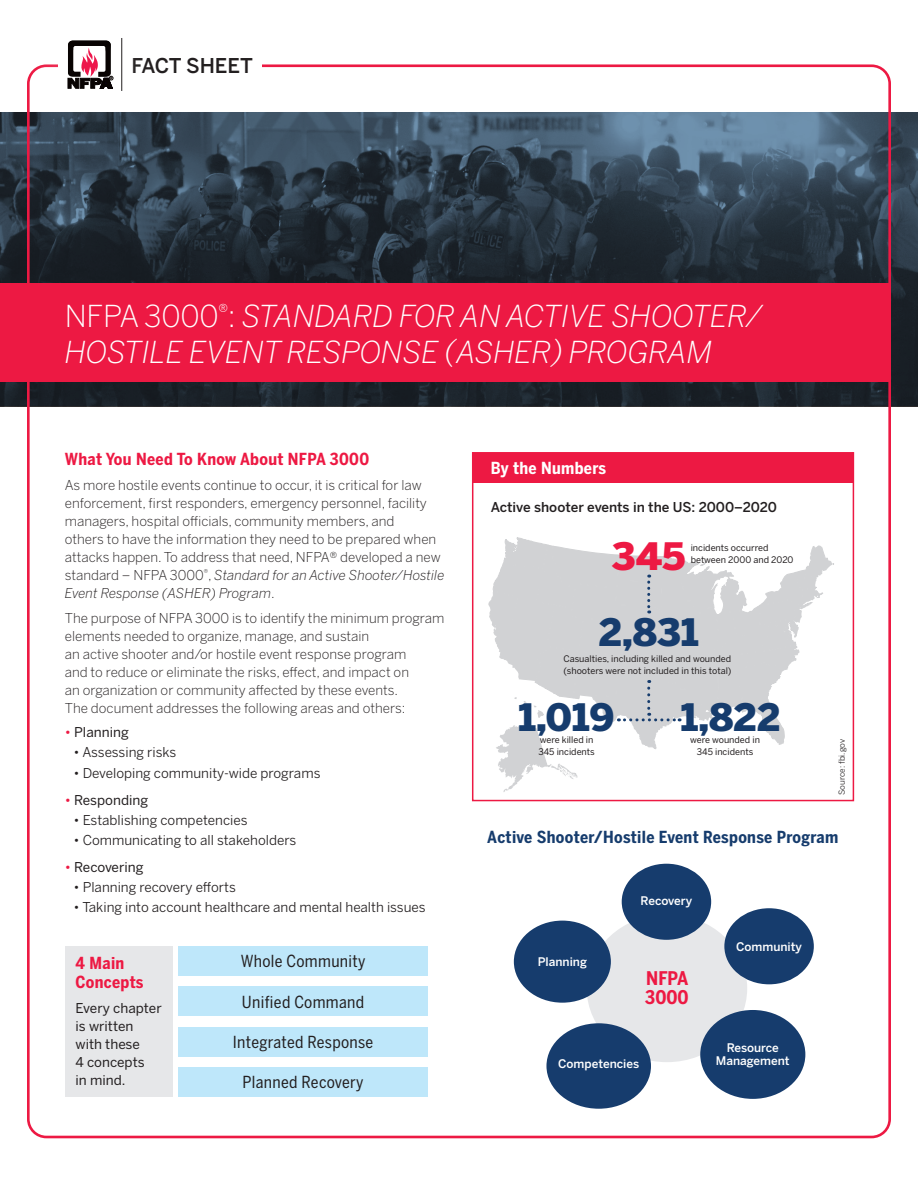
<style>
.page{position:relative;width:918px;height:1188px;background:#fff}
.page>*{position:absolute;margin:0;border:0;box-sizing:border-box;transform-origin:0 0}
.t1{font:900 37.5px "Benton Sans";color:#163c6d}
.t2{font:900 37.5px "Benton Sans";color:#ed1943}
.Headline{font:italic 300 30px/36px "Benton Sans";letter-spacing:-.01em;color:#fff}
.Headline-2{font:500 20.25px "Benton Sans";color:#231f20}
.t3{font:700 18.75px/19.6px "Benton Sans Condensed";color:#ed1943}
.t4{font:16.5px "Benton Sans Condensed";letter-spacing:.02em;color:#231f20}
.t5{font:700 16.5px/19.5px "Benton Sans Condensed";letter-spacing:.02em;color:#ed1943}
.t6{font:700 16.5px "Benton Sans Condensed";letter-spacing:.02em;color:#163c6d}
.t7{font:700 16.5px "Benton Sans Condensed";letter-spacing:.02em;color:#fff}
.Body_Copy{font:300 13.5px/18px "Benton Sans";color:#231f20}
.Body_Copy-2{font:13.5px "Benton Sans";color:#231f20}
.Body_Copy-3{font:13.5px/18px "Benton Sans";color:#231f20}
.Body_Copy-4{font:500 13.5px "Benton Sans";color:#231f20}
.t8{font:500 11.85px/12.8px "Benton Sans";color:#fff;text-align:center}
.Body_Copy-5{font:9px/12px "Benton Sans";color:#231f20}
.Body_Copy-6{font:8.25px "Benton Sans";letter-spacing:-.01em;color:#231f20}
.s1{font-style:normal}
.s2{font-style:italic}
.s3{color:#ed1943}
.s4{font-weight:300}
</style>
<div class="page">
<svg style="left:0;top:112px;width:918px;height:294px;background:#303b49"></svg>
<div style="left:0;top:284px;width:888px;height:98px;background:#ed1943"></div>
<div style="left:66px;top:946px;width:107px;height:151px;background:#e6e7e9"></div>
<div style="left:178px;top:946px;width:250px;height:30px;background:#bee7fa"></div>
<div style="left:178px;top:986px;width:250px;height:30px;background:#bee7fa"></div>
<div style="left:178px;top:1027px;width:250px;height:30px;background:#bee7fa"></div>
<div style="left:178px;top:1067px;width:250px;height:30px;background:#bee7fa"></div>
<div style="left:587px;top:914px;width:160px;height:148px;background:#e6e7e9;border-radius:50%"></div>
<div style="left:514px;top:921px;width:97px;height:82px;background:#163c6d;border-radius:50%"></div>
<div style="left:622px;top:864px;width:89px;height:76px;background:#163c6d;border-radius:50%"></div>
<div style="left:546px;top:1023px;width:105px;height:86px;background:#163c6d;border-radius:50%"></div>
<div style="left:700px;top:1010px;width:105px;height:89px;background:#163c6d;border-radius:50%"></div>
<div style="left:724px;top:908px;width:90px;height:76px;background:#163c6d;border-radius:50%"></div>
<div style="left:25px;top:0;width:128px;height:130px;background:#fff;opacity:.75"></div>
<svg style="left:68px;top:41px;width:45px;height:47px"></svg>
<hr style="left:121px;top:38px;width:1px;height:53px;background:#231f20">
<div style="left:472px;top:452px;width:382px;height:349px;border:2px solid #ed1943"></div>
<div style="left:473px;top:453px;width:380px;height:30px;background:#ed1943"></div>
<svg style="left:488px;top:537px;width:346px;height:255px"></svg>
<p class="Headline-2" style="left:131px;top:53px;width:123px">FACT SHEET</p>
<p class="Headline" style="left:65px;top:298px;width:699px"><span class="s1">NFPA 3000</span><sup>®</sup><span class="s1">:</span> STANDARD FOR AN ACTIVE SHOOTER/<br>HOSTILE EVENT RESPONSE (ASHER) PROGRAM</p>
<p class="t5" style="left:65px;top:449px;width:306px">What You Need To Know About NFPA 3000</p>
<p class="Body_Copy" style="left:65px;top:476px;width:381px">As more hostile events continue to occur, it is critical for law enforcement, first responders, emergency personnel, facility managers, hospital officials, community members, and<br>others to have the information they need to be prepared when attacks happen. To address that need, NFPA® developed a new standard – NFPA 3000<sup>®</sup>, <span class="s2">Standard for an Active Shooter/Hostile Event Response (ASHER) Program</span>.</p>
<p class="Body_Copy" style="left:65px;top:609px;width:381px">The purpose of NFPA 3000 is to identify the minimum program elements needed to organize, manage, and sustain<br>an active shooter and/or hostile event response program<br>and to reduce or eliminate the risks, effect, and impact on<br>an organization or community affected by these events.<br>The document addresses the following areas and others:</p>
<p class="Body_Copy-3" style="left:65px;top:723px;width:65px"><span class="s3">•</span> Planning</p>
<p class="Body_Copy-2" style="left:73px;top:745px;width:105px"><span class="s4">•</span> Assessing risks</p>
<p class="Body_Copy-2" style="left:73px;top:765px;width:249px"><span class="s4">•</span> Developing community-wide programs</p>
<p class="Body_Copy-3" style="left:65px;top:791px;width:85px"><span class="s3">•</span> Responding</p>
<p class="Body_Copy-2" style="left:73px;top:812px;width:176px"><span class="s4">•</span> Establishing competencies</p>
<p class="Body_Copy-2" style="left:73px;top:832px;width:225px"><span class="s4">•</span> Communicating to all stakeholders</p>
<p class="Body_Copy-3" style="left:65px;top:858px;width:80px"><span class="s3">•</span> Recovering</p>
<p class="Body_Copy-2" style="left:73px;top:879px;width:164px"><span class="s4">•</span> Planning recovery efforts</p>
<p class="Body_Copy-2" style="left:73px;top:899px;width:354px"><span class="s4">•</span> Taking into account healthcare and mental health issues</p>
<p class="t5" style="left:76px;top:953px;width:70px">4 Main<br>Concepts</p>
<p class="Body_Copy-3" style="left:76px;top:999px;width:88px">Every chapter is written with these<br>4 concepts<br>in mind.</p>
<p class="t4" style="left:241px;top:952px;width:126px">Whole Community</p>
<p class="t4" style="left:242px;top:992px;width:124px">Unified Command</p>
<p class="t4" style="left:233px;top:1032px;width:142px">Integrated Response</p>
<p class="t4" style="left:242px;top:1072px;width:123px">Planned Recovery</p>
<p class="t7" style="left:491px;top:458px;width:117px">By the Numbers</p>
<p class="Body_Copy-4" style="left:491px;top:499px;width:288px">Active shooter events in the US: 2000–2020</p>
<p class="t2" style="left:612px;top:533px;width:75px">345</p>
<p class="Body_Copy-5" style="left:691px;top:542px;width:104px">incidents occurred between 2000 and 2020</p>
<p class="t1" style="left:599px;top:609px;width:102px">2,831</p>
<p class="Body_Copy-5" style="left:563px;top:653px;width:170px">Casualties, including killed and wounded (shooters were not included in this total)</p>
<p class="t1" style="left:519px;top:693px;width:97px">1,019</p>
<p class="t1" style="left:681px;top:693px;width:101px">1,822</p>
<p class="Body_Copy-5" style="left:538px;top:734px;width:58px">were killed in<br>345 incidents</p>
<p class="Body_Copy-5" style="left:690px;top:734px;width:71px;text-align:center">were wounded in<br>345 incidents</p>
<p class="Body_Copy-6" style="left:837px;top:795px;width:57px;rotate:-90deg">Source: fbi.gov</p>
<p class="t6" style="left:487px;top:827px;width:353px">Active Shooter/Hostile Event Response Program</p>
<p class="t8" style="left:538px;top:955px;width:51px">Planning</p>
<p class="t8" style="left:641px;top:895px;width:53px">Recovery</p>
<p class="t3" style="left:645px;top:968px;width:45px">NFPA<br>3000</p>
<p class="t8" style="left:558px;top:1058px;width:82px">Competencies</p>
<p class="t8" style="left:736px;top:940px;width:67px">Community</p>
<p class="t8" style="left:716px;top:1042px;width:75px">Resource<br>Management</p>
</div>
